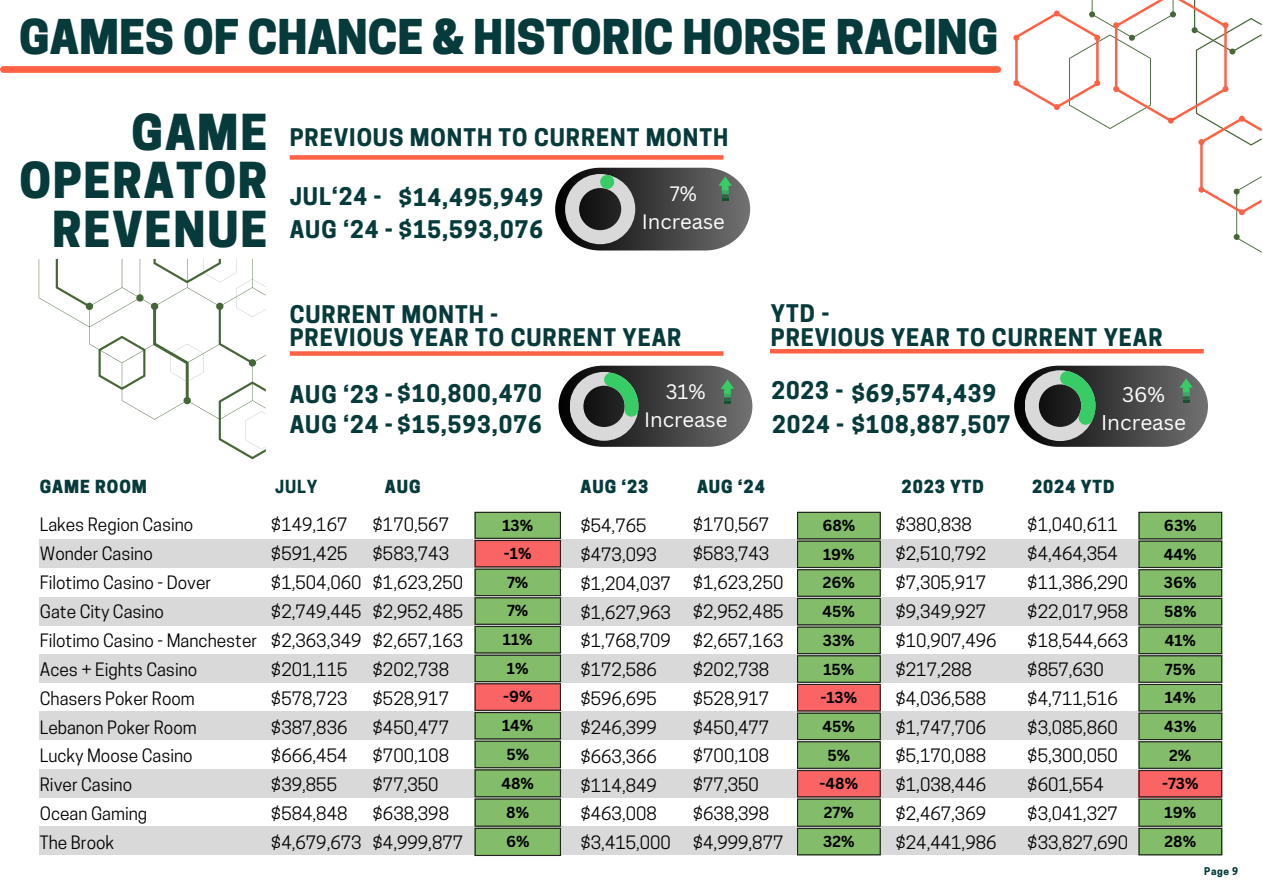
<style>
.page{position:relative;width:1263px;height:894px;background:#fff}
.page>*{position:absolute;margin:0;border:0;box-sizing:border-box;transform-origin:0 0}
.t1{font:800 46.5px/48.3px "Cooper Hewitt";letter-spacing:.04em;color:#073a3b;text-align:right}
.t2{font:800 45px "Cooper Hewitt";color:#073a3b}
.t3{font:700 22.8px/23.7px "Cooper Hewitt";letter-spacing:.04em;color:#073a3b}
.t4{font:20.7px/28.8px "Canva Sans";color:#fff;text-align:center}
.t5{font:20.4px/28.2px "Canva Sans";color:#fff;text-align:center}
.t6{font:20.25px/28px "Canva Sans";color:#fff;text-align:center}
.t7{font:17.25px/28.8px "Cooper Hewitt";color:#000}
.t8{font:800 16.95px "Cooper Hewitt";letter-spacing:.055em;color:#073a3b}
.t9{font:700 16.95px "Cooper Hewitt";color:#073a3b}
.t10{font:700 15.6px "Canva Sans";color:#000}
.t11{font:700 10.05px "Cooper Hewitt";color:#073a3b}
</style>
<div class="page">
<div style="left:3px;top:66px;width:995px;height:7px;background:#ff6145"></div>
<svg style="left:1014px;top:365px;width:194px;height:81px;background:#626b65"></svg>
<svg style="left:559px;top:365px;width:193px;height:81px;background:#616964"></svg>
<div style="left:40px;top:539px;width:1183px;height:29px;background:#d9d9d9"></div>
<div style="left:40px;top:596px;width:1183px;height:29px;background:#d9d9d9"></div>
<div style="left:40px;top:654px;width:1183px;height:28px;background:#d9d9d9"></div>
<div style="left:40px;top:711px;width:1183px;height:29px;background:#d9d9d9"></div>
<div style="left:40px;top:768px;width:1183px;height:29px;background:#d9d9d9"></div>
<div style="left:40px;top:826px;width:1183px;height:28px;background:#d9d9d9"></div>
<svg style="left:475px;top:511px;width:86px;height:343px;background:#8da164"></svg>
<hr style="left:475px;top:827px;width:86px;height:1px;background:#222">
<hr style="left:475px;top:854px;width:86px;height:1px;background:#222">
<svg style="left:797px;top:511px;width:84px;height:343px;background:#879a61"></svg>
<hr style="left:797px;top:827px;width:84px;height:1px;background:#222">
<hr style="left:797px;top:854px;width:84px;height:1px;background:#222">
<svg style="left:39px;top:259px;width:227px;height:200px"></svg>
<svg style="left:245px;top:411px;width:21px;height:38px"></svg>
<svg style="left:1013px;top:0;width:248px;height:252px"></svg>
<div style="left:290px;top:155px;width:433px;height:5px;background:#ff6145"></div>
<svg style="left:290px;top:351px;width:433px;height:4px;background:#ff6b51"></svg>
<hr style="left:770px;top:349px;width:434px;height:4px;background:#ff6145">
<svg style="left:1138px;top:511px;width:84px;height:343px;background:#85a666"></svg>
<hr style="left:1138px;top:827px;width:84px;height:1px;background:#222">
<hr style="left:1138px;top:854px;width:84px;height:1px;background:#222">
<svg style="left:555px;top:168px;width:195px;height:82px;background:#676a68"></svg>
<h1 class="t2" style="left:19px;top:20px;width:981px">GAMES OF CHANCE &amp; HISTORIC HORSE RACING</h1>
<h5 class="t1" style="left:19px;top:114px;width:250px">GAME<br>OPERATOR<br>REVENUE</h5>
<p class="t3" style="left:290px;top:128px;width:440px">PREVIOUS MONTH TO CURRENT MONTH</p>
<p class="t3" style="left:290px;top:187px;width:93px">JUL‘24 -</p>
<p class="t3" style="left:290px;top:220px;width:255px">AUG ‘24 - $15,593,076</p>
<p class="t3" style="left:398px;top:188px;width:146px">$14,495,949</p>
<p class="t6" style="left:642px;top:178px;width:84px">7%<br>Increase</p>
<h6 class="t3" style="left:290px;top:305px;width:393px">CURRENT MONTH -<br>PREVIOUS YEAR TO CURRENT YEAR</h6>
<h6 class="t3" style="left:771px;top:305px;width:393px">YTD -<br>PREVIOUS YEAR TO CURRENT YEAR</h6>
<p class="t3" style="left:290px;top:384px;width:253px">AUG ‘23 - $10,800,470</p>
<p class="t3" style="left:290px;top:415px;width:253px">AUG ‘24 - $15,593,076</p>
<h1 class="t5" style="left:644px;top:376px;width:85px">31%<br>Increase</h1>
<p class="t3" style="left:771px;top:384px;width:226px">2023 - $69,574,439</p>
<p class="t3" style="left:772px;top:415px;width:240px">2024 - $108,887,507</p>
<p class="t4" style="left:1101px;top:379px;width:87px">36%<br>Increase</p>
<h4 class="t8" style="left:40px;top:480px;width:108px">GAME ROOM</h4>
<h2 class="t9" style="left:275px;top:480px;width:44px">JULY</h2>
<h2 class="t8" style="left:385px;top:480px;width:37px">AUG</h2>
<p class="t7" style="left:40px;top:512px;width:219px">Lakes Region Casino<br>Wonder Casino<br>Filotimo Casino - Dover<br>Gate City Casino<br>Filotimo Casino - Manchester<br>Aces + Eights Casino<br>Chasers Poker Room<br>Lebanon Poker Room<br>Lucky Moose Casino<br>River Casino<br>Ocean Gaming<br>The Brook</p>
<h2 class="t7" style="left:271px;top:512px;width:92px">$149,167 $591,425 $1,504,060 $2,749,445 $2,363,349 $201,115 $578,723 $387,836 $666,454 $39,855 $584,848 $4,679,673</h2>
<p class="t7" style="left:373px;top:512px;width:92px">$170,567 $583,743 $1,623,250 $2,952,485 $2,657,163 $202,738 $528,917 $450,477 $700,108 $77,350 $638,398 $4,999,877</p>
<h2 class="t10" style="left:502px;top:514px;width:32px">13%</h2>
<h2 class="t10" style="left:504px;top:542px;width:29px">-1%</h2>
<h2 class="t10" style="left:507px;top:571px;width:23px">7%</h2>
<h2 class="t10" style="left:507px;top:599px;width:23px">7%</h2>
<h4 class="t10" style="left:503px;top:628px;width:31px">11%</h4>
<p class="t10" style="left:507px;top:657px;width:23px">1%</p>
<p class="t10" style="left:503px;top:685px;width:31px">-9%</p>
<h3 class="t10" style="left:502px;top:714px;width:33px">14%</h3>
<h2 class="t10" style="left:506px;top:742px;width:24px">5%</h2>
<h2 class="t10" style="left:501px;top:771px;width:34px">48%</h2>
<h2 class="t10" style="left:506px;top:800px;width:24px">8%</h2>
<h2 class="t10" style="left:506px;top:830px;width:25px">6%</h2>
<p class="t8" style="left:580px;top:480px;width:69px">AUG ‘23</p>
<p class="t7" style="left:580px;top:513px;width:92px">$54,765 $473,093 $1,204,037 $1,627,963 $1,768,709 $172,586 $596,695 $246,399 $663,366 $114,849 $463,008 $3,415,000</p>
<p class="t8" style="left:697px;top:480px;width:69px">AUG ‘24</p>
<p class="t7" style="left:693px;top:512px;width:92px">$170,567 $583,743 $1,623,250 $2,952,485 $2,657,163 $202,738 $528,917 $450,477 $700,108 $77,350 $638,398 $4,999,877</p>
<h2 class="t10" style="left:822px;top:514px;width:35px">68%</h2>
<h2 class="t10" style="left:823px;top:543px;width:33px">19%</h2>
<h2 class="t10" style="left:823px;top:571px;width:34px">26%</h2>
<h2 class="t10" style="left:823px;top:600px;width:34px">45%</h2>
<h5 class="t10" style="left:823px;top:629px;width:33px">33%</h5>
<h5 class="t10" style="left:823px;top:657px;width:32px">15%</h5>
<h5 class="t10" style="left:820px;top:686px;width:38px">-13%</h5>
<h5 class="t10" style="left:823px;top:715px;width:34px">45%</h5>
<h5 class="t10" style="left:827px;top:743px;width:24px">5%</h5>
<h6 class="t10" style="left:820px;top:772px;width:40px">-48%</h6>
<h6 class="t10" style="left:824px;top:801px;width:31px">27%</h6>
<h5 class="t10" style="left:823px;top:830px;width:33px">32%</h5>
<p class="t8" style="left:902px;top:480px;width:84px">2023 YTD</p>
<p class="t7" style="left:895px;top:512px;width:103px">$380,838 $2,510,792 $7,305,917 $9,349,927 $10,907,496 $217,288 $4,036,588 $1,747,706 $5,170,088 $1,038,446 $2,467,369 $24,441,986</p>
<p class="t8" style="left:1032px;top:480px;width:84px">2024 YTD</p>
<p class="t7" style="left:1027px;top:512px;width:103px">$1,040,611 $4,464,354 $11,386,290 $22,017,958 $18,544,663 $857,630 $4,711,516 $3,085,860 $5,300,050 $601,554 $3,041,327 $33,827,690</p>
<p class="t10" style="left:1164px;top:514px;width:34px">63%</p>
<p class="t10" style="left:1164px;top:543px;width:34px">44%</p>
<p class="t10" style="left:1164px;top:571px;width:34px">36%</p>
<p class="t10" style="left:1164px;top:600px;width:34px">58%</p>
<p class="t10" style="left:1165px;top:629px;width:33px">41%</p>
<p class="t10" style="left:1165px;top:657px;width:32px">75%</p>
<p class="t10" style="left:1165px;top:686px;width:33px">14%</p>
<p class="t10" style="left:1164px;top:715px;width:34px">43%</p>
<p class="t10" style="left:1169px;top:743px;width:24px">2%</p>
<p class="t10" style="left:1162px;top:772px;width:38px">-73%</p>
<p class="t10" style="left:1164px;top:801px;width:33px">19%</p>
<p class="t10" style="left:1164px;top:830px;width:33px">28%</p>
<p class="t11" style="left:1204px;top:867px;width:35px">Page 9</p>
</div>
